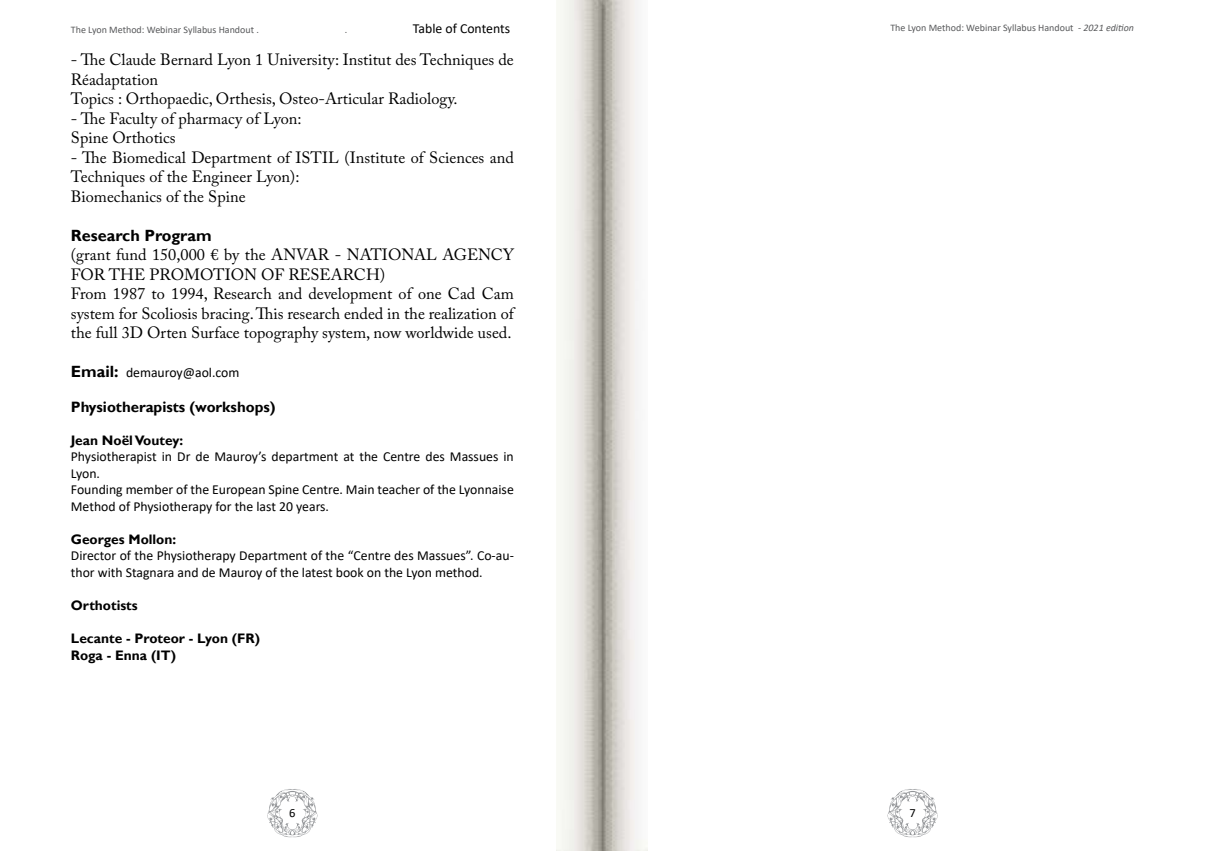
<style>
.page{position:relative;width:1205px;height:851px;background:#fff}
.page>*{position:absolute;margin:0;border:0;box-sizing:border-box;transform-origin:0 0}
.t1{font:16.25px/19.5px "Adobe Caslon Pro";color:#000}
.t2{font:700 16.25px "Gill Sans";color:#000}
.t3{font:700 15px "Gill Sans";color:#000}
.t4{font:13.75px/16.5px "Calibri";color:#000}
.t5{font:700 13.75px/16.5px "Gill Sans";color:#000}
.t6{font:12.5px "Calibri";color:#000}
.t7{font:10px "Calibri";color:#58595b}
.s1{font-family:"Gill Sans";font-weight:700;font-size:16.25px}
.s2{font-style:italic}
</style>
<div class="page">
<svg style="left:267px;top:789px;width:51px;height:48px"></svg>
<svg style="left:887px;top:789px;width:51px;height:48px"></svg>
<img style="left:556px;top:0;width:91px;height:850px">
<p class="t7" style="left:71px;top:23px;width:189px">The Lyon Method: Webinar Syllabus Handout .</p>
<p class="t7" style="left:345px;top:23px;width:4px">.</p>
<p class="t4" style="left:413px;top:20px;width:99px">Table of Contents</p>
<p class="t1" style="left:71px;top:50px;width:444px">- The Claude Bernard Lyon 1 University: Institut des Techniques de<br>Réadaptation<br>Topics : Orthopaedic, Orthesis, Osteo-Articular Radiology.</p>
<p class="t1" style="left:71px;top:108px;width:232px">- The Faculty of pharmacy of Lyon:<br>Spine Orthotics</p>
<p class="t1" style="left:71px;top:147px;width:444px">- The Biomedical Department of ISTIL (Institute of Sciences and<br>Techniques of the Engineer Lyon):<br>Biomechanics of the Spine</p>
<p class="t2" style="left:71px;top:225px;width:142px">Research Program</p>
<p class="t1" style="left:71px;top:245px;width:444px">(grant fund 150,000 € by the ANVAR - NATIONAL AGENCY FOR THE PROMOTION OF RESEARCH)<br>From 1987 to 1994, Research and development of one Cad Cam system for Scoliosis bracing. This research ended in the realization of the full 3D Orten Surface topography system, now worldwide used.</p>
<p class="t4" style="left:71px;top:364px;width:170px"><span class="s1">Email:</span> demauroy@aol.com</p>
<p class="t3" style="left:71px;top:398px;width:206px">Physiotherapists (workshops)</p>
<p class="t5" style="left:71px;top:432px;width:114px">Jean Noël Voutey:</p>
<p class="t4" style="left:71px;top:448px;width:444px">Physiotherapist in Dr de Mauroy’s department at the Centre des Massues in Lyon.<br>Founding member of the European Spine Centre. Main teacher of the Lyonnaise Method of Physiotherapy for the last 20 years.</p>
<p class="t5" style="left:71px;top:531px;width:107px">Georges Mollon:</p>
<p class="t4" style="left:71px;top:547px;width:444px">Director of the Physiotherapy Department of the “Centre des Massues”. Co-au&shy;thor with Stagnara and de Mauroy of the latest book on the Lyon method.</p>
<p class="t5" style="left:71px;top:597px;width:68px">Orthotists</p>
<p class="t5" style="left:71px;top:630px;width:191px">Lecante - Proteor - Lyon (FR)<br>Roga - Enna (IT)</p>
<p class="t7" style="left:890px;top:20px;width:245px">The Lyon Method: Webinar Syllabus Handout - <span class="s2">2021 edition</span></p>
<p class="t6" style="left:289px;top:803px;width:8px">6</p>
<p class="t6" style="left:909px;top:803px;width:8px">7</p>
</div>
